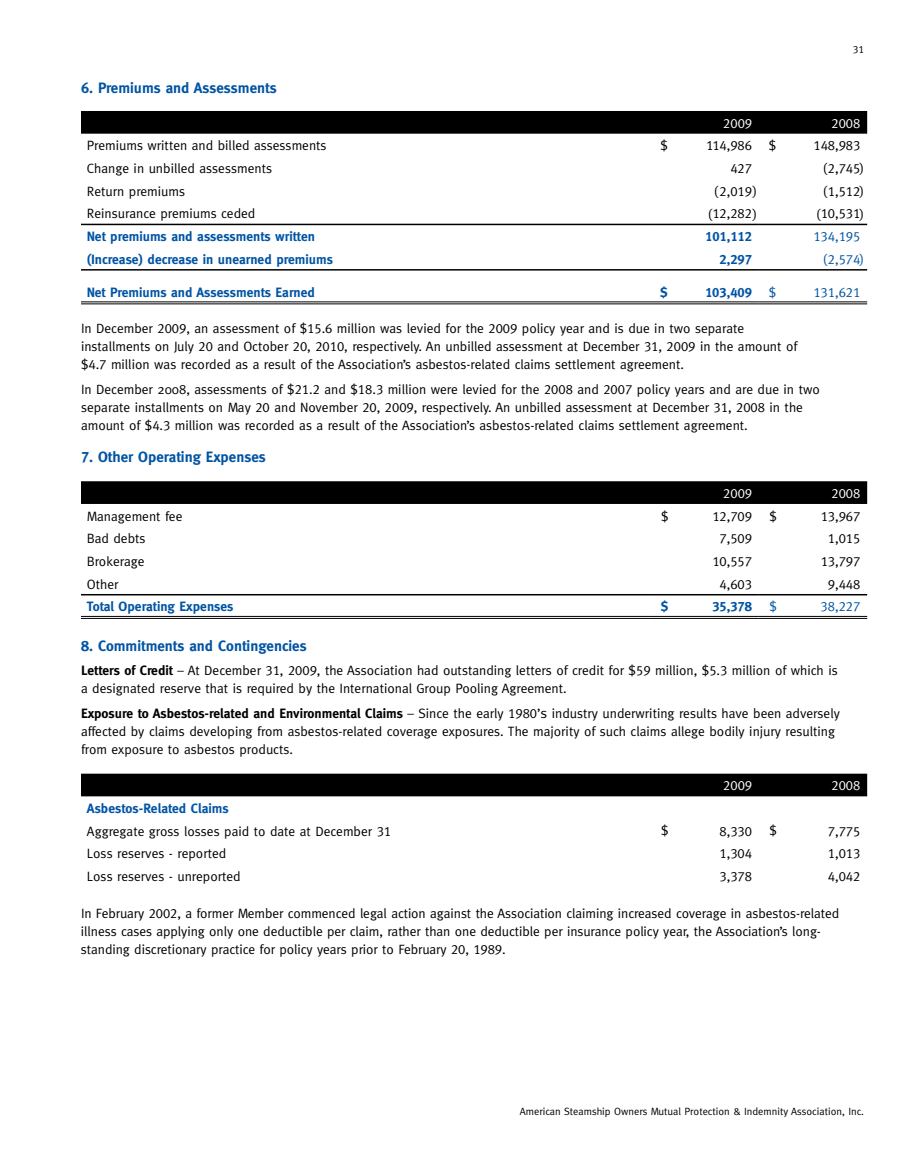
<style>
.page{position:relative;width:918px;height:1161px;background:#fff}
.page>*{position:absolute;margin:0;border:0;box-sizing:border-box;transform-origin:0 0}
.t1{font:700 15px "Meta";color:#0054a4}
.t2{font:13.5px/18px "Meta";color:#000}
.t3{font:13.5px "Meta Caps";color:#000}
.t4{font:700 13.5px "Meta";color:#0054a4}
.t5{font:13.5px "Meta Caps";color:#0054a4}
.t6{font:13.5px "Meta Bold Caps";color:#0054a4}
.t7{font:13.5px "Meta Caps";color:#fff}
.t8{font:10.5px "Meta";color:#000}
.t9{font:10.5px "Meta Caps";color:#000}
.s1{font-family:"Meta Bold Caps";font-weight:400}
.s2{font-family:"Meta Caps"}
.s3{font-weight:700}
.s4{font-weight:700;color:#0054a4}
</style>
<div class="page">
<div style="left:81px;top:111px;width:786px;height:23px;background:#000"></div>
<hr style="left:81px;top:269px;width:568px;height:2px;background:#000">
<hr style="left:649px;top:269px;width:109px;height:2px;background:#000">
<hr style="left:758px;top:269px;width:109px;height:2px;background:#000">
<hr style="left:81px;top:224px;width:568px;height:1px;background:#000">
<hr style="left:649px;top:224px;width:109px;height:1px;background:#000">
<hr style="left:758px;top:224px;width:109px;height:1px;background:#000">
<hr style="left:81px;top:301px;width:568px;height:1px;background:#000">
<hr style="left:81px;top:303px;width:568px;height:1px;background:#000">
<hr style="left:649px;top:301px;width:109px;height:1px;background:#000">
<hr style="left:649px;top:303px;width:109px;height:1px;background:#000">
<hr style="left:758px;top:301px;width:109px;height:1px;background:#000">
<hr style="left:758px;top:303px;width:109px;height:1px;background:#000">
<svg style="left:81px;top:481px;width:786px;height:23px;background:#030303"></svg>
<hr style="left:81px;top:594px;width:568px;height:1px;background:#000">
<hr style="left:649px;top:594px;width:109px;height:1px;background:#000">
<hr style="left:758px;top:594px;width:109px;height:1px;background:#000">
<hr style="left:81px;top:616px;width:568px;height:1px;background:#000">
<hr style="left:81px;top:618px;width:568px;height:1px;background:#000">
<hr style="left:649px;top:616px;width:109px;height:1px;background:#000">
<hr style="left:649px;top:618px;width:109px;height:1px;background:#000">
<hr style="left:758px;top:616px;width:109px;height:1px;background:#000">
<hr style="left:758px;top:618px;width:109px;height:1px;background:#000">
<div style="left:81px;top:774px;width:786px;height:22px;background:#000"></div>
<p class="t1" style="left:81px;top:79px;width:197px"><span class="s1">6.</span> Premiums and Assessments</p>
<p class="t9" style="left:853px;top:44px;width:13px">31</p>
<p class="t7" style="left:723px;top:115px;width:30px">2009</p>
<p class="t7" style="left:832px;top:115px;width:30px">2008</p>
<p class="t3" style="left:660px;top:138px;width:9px">$</p>
<p class="t3" style="left:769px;top:138px;width:9px">$</p>
<p class="t2" style="left:87px;top:137px;width:241px">Premiums written and billed assessments</p>
<p class="t3" style="left:706px;top:138px;width:47px">114,986</p>
<p class="t3" style="left:813px;top:138px;width:48px">148,983</p>
<p class="t2" style="left:87px;top:159px;width:187px">Change in unbilled assessments</p>
<p class="t3" style="left:730px;top:161px;width:23px">427</p>
<p class="t3" style="left:823px;top:161px;width:43px">(2,745)</p>
<p class="t2" style="left:87px;top:182px;width:100px">Return premiums</p>
<p class="t3" style="left:714px;top:183px;width:45px">( 2,019)</p>
<p class="t3" style="left:823px;top:183px;width:43px">(1,512)</p>
<p class="t2" style="left:87px;top:205px;width:170px">Reinsurance premiums ceded</p>
<p class="t3" style="left:708px;top:206px;width:51px">(12,282)</p>
<p class="t3" style="left:816px;top:206px;width:50px">(10,531)</p>
<p class="t4" style="left:87px;top:228px;width:230px">Net premiums and assessments written</p>
<p class="t6" style="left:705px;top:228px;width:48px">101,112</p>
<p class="t5" style="left:813px;top:229px;width:48px">134,195</p>
<p class="t4" style="left:87px;top:251px;width:248px">(Increase) decrease in unearned premiums</p>
<p class="t6" style="left:720px;top:251px;width:34px">2,297</p>
<p class="t5" style="left:823px;top:251px;width:43px">(2,574)</p>
<p class="t4" style="left:87px;top:284px;width:230px">Net Premiums and Assessments Earned</p>
<p class="t6" style="left:705px;top:284px;width:48px">103,409</p>
<p class="t5" style="left:813px;top:284px;width:48px">131,621</p>
<p class="t6" style="left:660px;top:284px;width:9px">$</p>
<p class="t5" style="left:769px;top:284px;width:9px">$</p>
<p class="t2" style="left:81px;top:320px;width:718px">I n December <span class="s2">2009</span>, an assessment of $<span class="s2">15.6</span> million was levied for the <span class="s2">2009</span> policy year and is due in two separate installments on July <span class="s2">20</span> and October <span class="s2">20, 2010</span>, respectively. An unbilled assessment at December <span class="s2">31, 2009</span> in the amount of <span class="s2">$4.7</span> million was recorded as a result of the Association’s asbestos-related claims settlement agreement.</p>
<p class="t2" style="left:81px;top:380px;width:740px">I n December 2008, assessments of <span class="s2">$21.2</span> and <span class="s2">$18.3</span> million were levied for the <span class="s2">2008</span> and <span class="s2">2007</span> policy years and are due in two separate installments on May <span class="s2">20</span> and November <span class="s2">20, 2009</span>, respectively. An unbilled assessment at December <span class="s2">31, 2008</span> in the amount of $<span class="s2">4.3</span> million was recorded as a result of the Association’s asbestos-related claims settlement agreement.</p>
<p class="t1" style="left:81px;top:448px;width:186px"><span class="s1">7.</span> Other Operating Expenses</p>
<p class="t7" style="left:723px;top:485px;width:30px">2009</p>
<p class="t7" style="left:832px;top:485px;width:30px">2008</p>
<p class="t3" style="left:661px;top:508px;width:9px">$</p>
<p class="t3" style="left:769px;top:508px;width:9px">$</p>
<p class="t2" style="left:87px;top:507px;width:97px">Management fee</p>
<p class="t3" style="left:712px;top:508px;width:41px">12,709</p>
<p class="t3" style="left:821px;top:508px;width:41px">13,967</p>
<p class="t2" style="left:87px;top:530px;width:60px">Bad debts</p>
<p class="t3" style="left:720px;top:531px;width:34px">7,509</p>
<p class="t3" style="left:828px;top:531px;width:34px">1,015</p>
<p class="t2" style="left:87px;top:552px;width:59px">Brokerage</p>
<p class="t3" style="left:712px;top:554px;width:41px">10,557</p>
<p class="t3" style="left:821px;top:554px;width:41px">13,797</p>
<p class="t2" style="left:87px;top:575px;width:33px">Other</p>
<p class="t3" style="left:720px;top:576px;width:34px">4,603</p>
<p class="t3" style="left:828px;top:576px;width:34px">9,448</p>
<p class="t4" style="left:87px;top:599px;width:148px">Total Operating Expenses</p>
<p class="t6" style="left:712px;top:599px;width:41px">35,378</p>
<p class="t5" style="left:821px;top:599px;width:41px">38,227</p>
<p class="t6" style="left:661px;top:599px;width:9px">$</p>
<p class="t5" style="left:769px;top:599px;width:9px">$</p>
<p class="t1" style="left:81px;top:637px;width:227px"><span class="s1">8.</span> Commitments and Contingencies</p>
<p class="t2" style="left:81px;top:662px;width:758px"><span class="s3">Letters of Credit</span> – At December <span class="s2">31, 2009</span>, the Association had outstanding letters of credit for <span class="s2">$59</span> million, $<span class="s2">5.3</span> million of which is a designated reserve that is required by the I nternational Group Pooling Agreement.</p>
<p class="t2" style="left:81px;top:704px;width:761px"><span class="s3">Exposure to Asbestos-related and Environmental Claims</span> – Since the early <span class="s2">1980’s</span> industry underwriting results have been adversely affected by claims developing from asbestos-related coverage exposures. The majority of such claims allege bodily injury resulting from exposure to asbestos products.</p>
<p class="t2" style="left:87px;top:797px;width:306px;line-height:23px"><span class="s4">Asbestos-Related Claims<br></span>Aggregate gross losses paid to date at December <span class="s2">31</span></p>
<p class="t7" style="left:723px;top:778px;width:30px">2009</p>
<p class="t7" style="left:832px;top:778px;width:30px">2008</p>
<p class="t3" style="left:661px;top:823px;width:9px">$</p>
<p class="t3" style="left:769px;top:823px;width:9px">$</p>
<p class="t3" style="left:720px;top:823px;width:34px">8,330</p>
<p class="t3" style="left:828px;top:823px;width:34px">7,775</p>
<p class="t2" style="left:87px;top:845px;width:141px">Loss reserves - reported</p>
<p class="t3" style="left:720px;top:846px;width:34px">1,304</p>
<p class="t3" style="left:828px;top:846px;width:34px">1,013</p>
<p class="t2" style="left:87px;top:867px;width:155px">Loss reserves - unreported</p>
<p class="t3" style="left:720px;top:869px;width:34px">3,378</p>
<p class="t3" style="left:828px;top:869px;width:34px">4,042</p>
<p class="t2" style="left:81px;top:905px;width:760px">I n February <span class="s2">2002</span>, a former Member commenced legal action against the Association claiming increased coverage in asbestos-related illness cases applying only one deductible per claim, rather than one deductible per insurance policy year, the Association’s long&shy;standing discretionary practice for policy years prior to February <span class="s2">20, 1989</span>.</p>
<p class="t8" style="left:520px;top:1106px;width:346px">American Steamship Owners Mutual Protection &amp; I ndemnity Association, I nc.</p>
</div>
